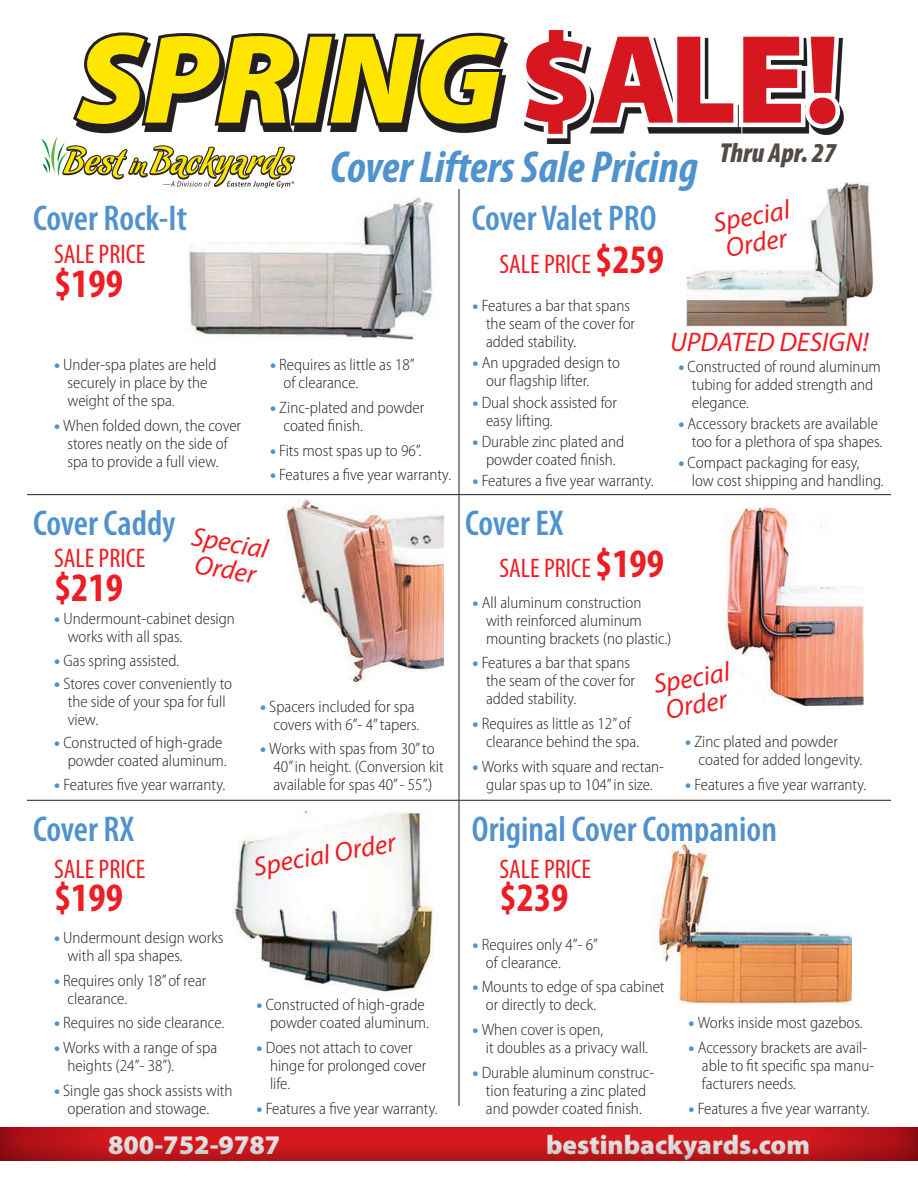
<style>
.page{position:relative;width:918px;height:1188px;background:#fff}
.page>*{position:absolute;margin:0;border:0;box-sizing:border-box;transform-origin:0 0}
.t1{font:italic 900 127.5px "Myriad Pro";letter-spacing:-.01em;color:#ffe601}
.t2{font:italic 700 condensed 45px "Myriad Pro";color:#4f92cd}
.t3{font:700 condensed 40.5px "Myriad Pro";color:#ee1d23}
.t4{font:600 condensed 36px "Myriad Pro";color:#4f92cd}
.t5{font:italic 900 condensed 27.6px "Myriad Pro";color:#524a47}
.t6{font:condensed 27px "Myriad Pro";color:#ee1d23}
.t7{font:italic 27px/27px "Myriad Pro";color:#ee1d23}
.t8{font:900 27px "Myriad Pro";color:#fff}
.t9{font:300 semi-condensed 16.5px/18px "Myriad Pro";color:#231f20}
.s1{font-style:normal;color:#d7171f}
.s2{font-weight:900;font-stretch:normal;color:#4f92cd}
.s3{font-weight:700;font-size:40.5px}
</style>
<div class="page">
<img style="left:725px;top:507px;width:139px;height:199px">
<img style="left:188px;top:197px;width:246px;height:143px">
<hr style="left:459px;top:189px;width:1px;height:305px;background:#231f20">
<hr style="left:27px;top:494px;width:432px;height:1px;background:#231f20">
<hr style="left:459px;top:494px;width:432px;height:1px;background:#231f20">
<hr style="left:459px;top:495px;width:1px;height:305px;background:#231f20">
<hr style="left:27px;top:800px;width:432px;height:1px;background:#231f20">
<hr style="left:459px;top:800px;width:432px;height:1px;background:#231f20">
<hr style="left:459px;top:801px;width:1px;height:305px;background:#231f20">
<div style="left:0;top:1124px;width:918px;height:38px;background:#231f20;opacity:.5"></div>
<img style="left:686px;top:182px;width:191px;height:145px">
<img style="left:286px;top:500px;width:157px;height:181px">
<img style="left:232px;top:812px;width:202px;height:180px">
<img style="left:653px;top:844px;width:199px;height:161px">
<svg style="left:41px;top:32px;width:467px;height:156px"></svg>
<svg style="left:523px;top:31px;width:321px;height:113px"></svg>
<h1 class="t1" style="left:77px;top:8px;width:765px">SPRING<span class="s1">$ALE!</span></h1>
<h3 class="t5" style="left:720px;top:139px;width:118px">Thru Apr. 27</h3>
<h2 class="t2" style="left:330px;top:139px;width:369px">Cover Lifters Sale Pricing</h2>
<h3 class="t4" style="left:33px;top:198px;width:156px">Cover Rock-It</h3>
<h3 class="t4" style="left:472px;top:198px;width:186px">Cover Valet PRO</h3>
<h3 class="t6" style="left:54px;top:238px;width:93px">SALE PRICE</h3>
<h3 class="t3" style="left:54px;top:258px;width:71px">$199</h3>
<p class="t9" style="left:67px;top:356px;width:151px;text-indent:-13px"><span class="s2">•</span> Under-spa plates are held securely in place by the weight of the spa.</p>
<p class="t9" style="left:54px;top:417px;width:189px;text-align:center"><span class="s2">•</span> When folded down, the cover stores neatly on the side of<br>spa to provide a full view.</p>
<p class="t9" style="left:283px;top:356px;width:133px;text-indent:-13px"><span class="s2">•</span> Requires as little as 18” of clearance.</p>
<p class="t9" style="left:283px;top:399px;width:142px;text-indent:-13px"><span class="s2">•</span> Zinc-plated and powder coated finish.</p>
<p class="t9" style="left:270px;top:441px;width:153px"><span class="s2">•</span> Fits most spas up to 96”.</p>
<p class="t9" style="left:270px;top:466px;width:183px"><span class="s2">•</span> Features a five year warranty.</p>
<h3 class="t6" style="left:500px;top:248px;width:166px">SALE PRICE <span class="s3">$259</span></h3>
<p class="t9" style="left:486px;top:297px;width:151px;text-indent:-13px"><span class="s2">•</span> Features a bar that spans the seam of the cover for added stability.</p>
<p class="t9" style="left:486px;top:354px;width:135px;text-indent:-13px"><span class="s2">•</span> An upgraded design to our flagship lifter.</p>
<p class="t9" style="left:486px;top:393px;width:132px;text-indent:-13px"><span class="s2">•</span> Dual shock assisted for easy lifting.</p>
<p class="t9" style="left:473px;top:433px;width:153px;text-align:center"><span class="s2">•</span> Durable zinc plated and powder coated finish.</p>
<p class="t9" style="left:473px;top:472px;width:183px"><span class="s2">•</span> Features a five year warranty.</p>
<h3 class="t7" style="left:711px;top:209px;width:78px;rotate:-10deg">Special<br>Order</h3>
<h3 class="t7" style="left:670px;top:328px;width:200px">UPDATED DESIGN!</h3>
<p class="t9" style="left:692px;top:357px;width:191px;text-indent:-13px"><span class="s2">•</span> Constructed of round aluminum tubing for added strength and elegance.</p>
<p class="t9" style="left:678px;top:415px;width:206px;text-align:right"><span class="s2">•</span> Accessory brackets are available too for a plethora of spa shapes.</p>
<p class="t9" style="left:692px;top:454px;width:193px;text-indent:-13px"><span class="s2">•</span> Compact packaging for easy, low cost shipping and handling.</p>
<h3 class="t4" style="left:33px;top:504px;width:144px">Cover Caddy</h3>
<h3 class="t4" style="left:465px;top:504px;width:100px">Cover EX</h3>
<h3 class="t7" style="left:195px;top:522px;width:78px;rotate:10deg">Special<br>Order</h3>
<h3 class="t6" style="left:500px;top:552px;width:166px">SALE PRICE <span class="s3">$199</span></h3>
<h3 class="t6" style="left:54px;top:542px;width:93px">SALE PRICE</h3>
<h3 class="t3" style="left:54px;top:562px;width:71px">$219</h3>
<p class="t9" style="left:486px;top:593px;width:187px;text-indent:-13px"><span class="s2">•</span> All aluminum construction with reinforced aluminum mounting brackets (no plastic.)</p>
<p class="t9" style="left:486px;top:654px;width:151px;text-indent:-13px"><span class="s2">•</span> Features a bar that spans the seam of the cover for added stability.</p>
<p class="t9" style="left:486px;top:715px;width:155px;text-indent:-13px"><span class="s2">•</span> Requires as little as 12” of clearance behind the spa.</p>
<p class="t9" style="left:473px;top:758px;width:193px;text-align:center"><span class="s2">•</span> Works with square and rectan&shy;gular spas up to 104” in size.</p>
<p class="t9" style="left:68px;top:610px;width:169px;text-indent:-13px"><span class="s2">•</span> Undermount-cabinet design works with all spas.</p>
<p class="t9" style="left:54px;top:651px;width:126px"><span class="s2">•</span> Gas spring assisted.</p>
<p class="t9" style="left:68px;top:675px;width:166px;text-indent:-13px"><span class="s2">•</span> Stores cover conveniently to the side of your spa for full view.</p>
<p class="t9" style="left:54px;top:734px;width:174px;text-align:right"><span class="s2">•</span> Constructed of high-grade powder coated aluminum.</p>
<p class="t9" style="left:54px;top:776px;width:173px"><span class="s2">•</span> Features five year warranty.</p>
<h3 class="t7" style="left:651px;top:671px;width:78px;rotate:-10deg">Special<br>Order</h3>
<p class="t9" style="left:260px;top:698px;width:161px;text-align:right"><span class="s2">•</span> Spacers included for spa covers with 6”- 4” tapers.</p>
<p class="t9" style="left:274px;top:740px;width:172px;text-indent:-13px"><span class="s2">•</span> Works with spas from 30” to<br>40” in height. (Conversion kit available for spas 40” - 55”.)</p>
<p class="t9" style="left:699px;top:733px;width:165px;text-indent:-13px"><span class="s2">•</span> Zinc plated and powder coated for added longevity.</p>
<p class="t9" style="left:685px;top:776px;width:183px"><span class="s2">•</span> Features a five year warranty.</p>
<h3 class="t4" style="left:33px;top:809px;width:103px">Cover RX</h3>
<h3 class="t4" style="left:472px;top:809px;width:307px">Original Cover Companion</h3>
<h3 class="t7" style="left:252px;top:853px;width:145px;rotate:-10deg">Special Order</h3>
<h3 class="t6" style="left:54px;top:852px;width:93px">SALE PRICE</h3>
<h3 class="t3" style="left:54px;top:872px;width:71px">$199</h3>
<h3 class="t6" style="left:500px;top:852px;width:93px">SALE PRICE</h3>
<h3 class="t3" style="left:500px;top:872px;width:71px">$239</h3>
<p class="t9" style="left:67px;top:929px;width:157px;text-indent:-13px"><span class="s2">•</span> Undermount design works with all spa shapes.</p>
<p class="t9" style="left:67px;top:971px;width:140px;text-indent:-13px"><span class="s2">•</span> Requires only 18” of rear clearance.</p>
<p class="t9" style="left:54px;top:1014px;width:172px"><span class="s2">•</span> Requires no side clearance.</p>
<p class="t9" style="left:67px;top:1039px;width:151px;text-indent:-13px"><span class="s2">•</span> Works with a range of spa heights (24”- 38”).</p>
<p class="t9" style="left:67px;top:1082px;width:167px;text-indent:-13px"><span class="s2">•</span> Single gas shock assists with operation and stowage.</p>
<p class="t9" style="left:257px;top:996px;width:174px;text-align:right"><span class="s2">•</span> Constructed of high-grade powder coated aluminum.</p>
<p class="t9" style="left:270px;top:1039px;width:158px;text-indent:-13px"><span class="s2">•</span> Does not attach to cover hinge for prolonged cover life.</p>
<p class="t9" style="left:257px;top:1100px;width:183px"><span class="s2">•</span> Features a five year warranty.</p>
<p class="t9" style="left:486px;top:935px;width:114px;text-indent:-13px"><span class="s2">•</span> Requires only 4”- 6” of clearance.</p>
<p class="t9" style="left:486px;top:978px;width:180px;text-indent:-13px"><span class="s2">•</span> Mounts to edge of spa cabinet or directly to deck.</p>
<p class="t9" style="left:486px;top:1021px;width:164px;text-indent:-13px"><span class="s2">•</span> When cover is open,<br>it doubles as a privacy wall.</p>
<p class="t9" style="left:472px;top:1064px;width:183px;text-align:center"><span class="s2">•</span> Durable aluminum construc&shy;tion featuring a zinc plated and powder coated finish.</p>
<p class="t9" style="left:689px;top:1014px;width:176px"><span class="s2">•</span> Works inside most gazebos.</p>
<p class="t9" style="left:702px;top:1039px;width:174px;text-indent:-13px"><span class="s2">•</span> Accessory brackets are avail&shy;able to fit specific spa manu&shy;facturers needs.</p>
<p class="t9" style="left:689px;top:1100px;width:183px"><span class="s2">•</span> Features a five year warranty.</p>
<h3 class="t8" style="left:108px;top:1130px;width:174px">800-752-9787</h3>
<h3 class="t8" style="left:546px;top:1130px;width:265px">bestinbackyards.com</h3>
</div>
